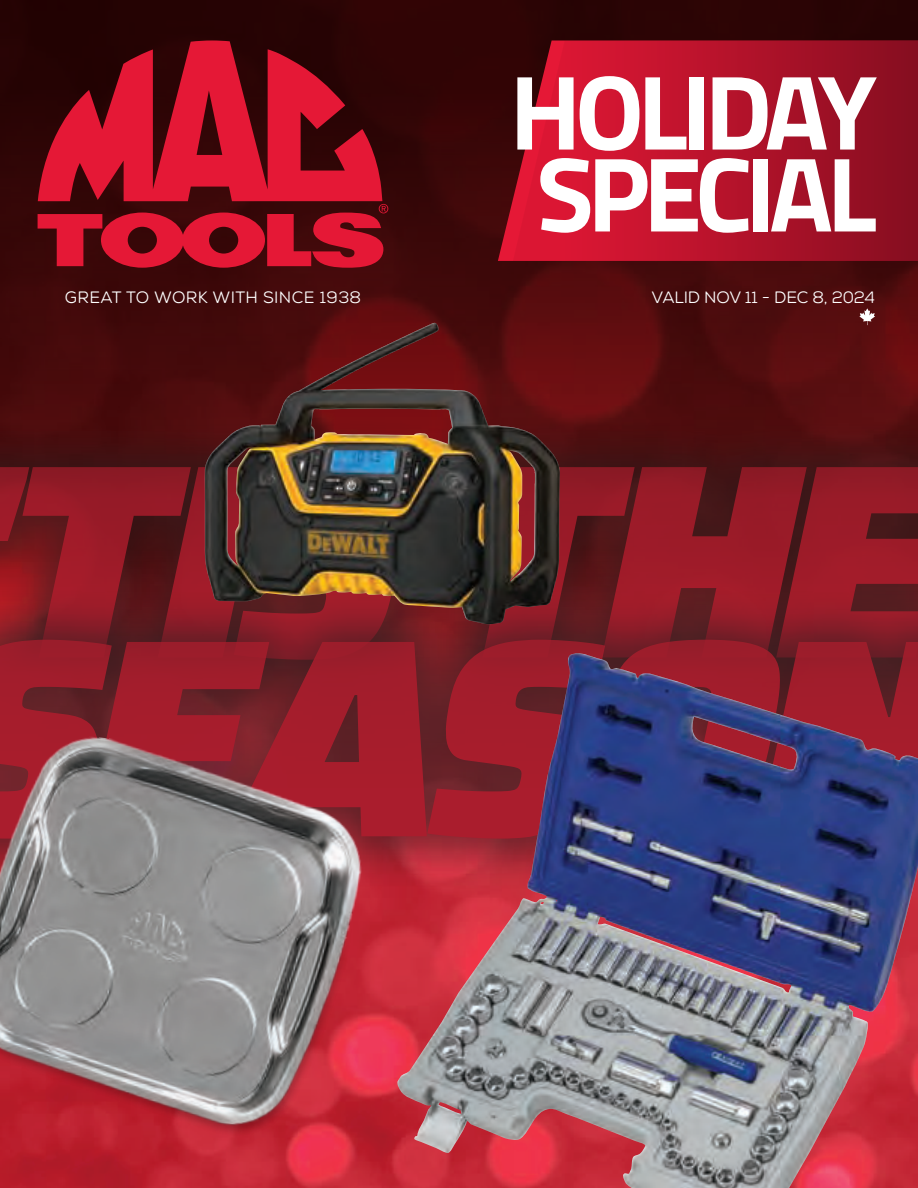
<style>
.page{position:relative;width:918px;height:1188px;background:#fff}
.page>*{position:absolute;margin:0;border:0;box-sizing:border-box;transform-origin:0 0}
.t1{font:italic 900 282.45px "Saira";color:#aa1d2d}
.t2{font:italic 900 276.75px "Saira";color:#aa1d2d}
.t3{font:700 106.2px/81.9px "Titillium";letter-spacing:-.065em;color:#fff}
.t4{font:16.5px "Nexa Rust Sans";letter-spacing:.01em;color:#fff}
.t5{font:16.5px "Nexa Rust Sans";letter-spacing:-.01em;color:#fff}
</style>
<div class="page">
<svg style="left:0;top:0;width:918px;height:412px;background:#410809"></svg>
<svg style="left:0;top:893px;width:397px;height:295px;background:#c42635"></svg>
<div style="left:0;top:412px;width:918px;height:301px;background:#231f20;opacity:.6"></div>
<div style="left:0;top:586px;width:918px;height:307px;background:#231f20;opacity:.6"></div>
<svg style="left:38px;top:40px;width:345px;height:228px;background:#940f20"></svg>
<svg style="left:379px;top:204px;width:9px;height:9px"></svg>
<svg style="left:498px;top:40px;width:15px;height:221px;background:#51080d"></svg>
<svg style="left:513px;top:40px;width:405px;height:221px;background:#b11229"></svg>
<img style="left:0;top:727px;width:383px;height:434px">
<img style="left:397px;top:653px;width:521px;height:535px">
<img style="left:205px;top:323px;width:263px;height:297px">
<svg style="left:859px;top:308px;width:16px;height:17px"></svg>
<p class="t4" style="left:65px;top:288px;width:298px">GREAT TO WORK WITH SINCE 1938</p>
<h3 class="t3" style="left:510px;top:66px;width:369px">HOLIDAY<br>SPECIAL</h3>
<p class="t5" style="left:651px;top:288px;width:225px">VALID NOV 11 - DEC 8, 2024</p>
<h2 class="t2" style="left:-11px;top:336px;width:1033px">TISTHE</h2>
<h1 class="t1" style="left:-82px;top:508px;width:1119px">SEASON</h1>
</div>
